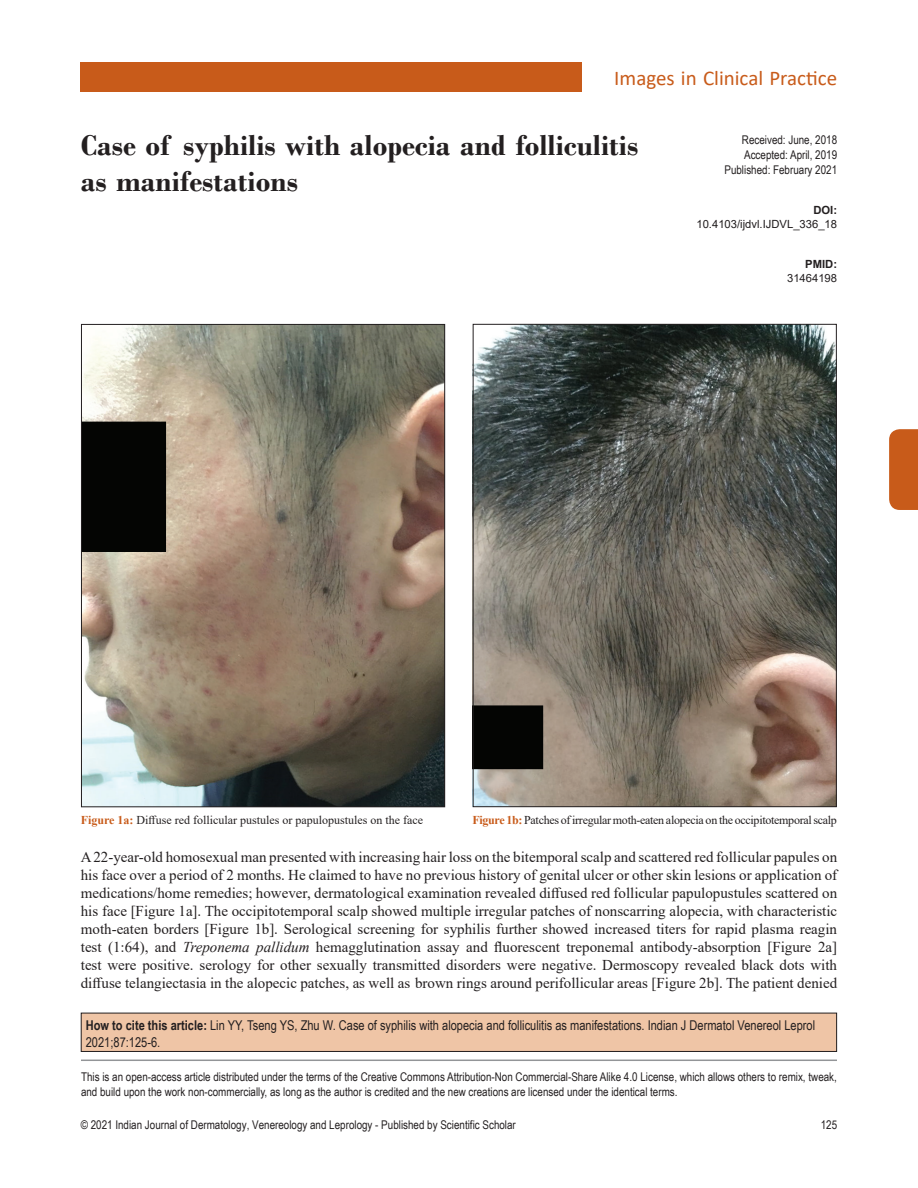
<style>
.page{position:relative;width:918px;height:1188px;background:#fff}
.page>*{position:absolute;margin:0;border:0;box-sizing:border-box;transform-origin:0 0}
.AT{font:700 30px/36px "Bodoni";color:#231f20}
.AH{font:21px "Calibri";color:#c85b1a}
.TX{font:15px/18px "Times New Roman";color:#231f20;text-align:justify}
.HTC{font:13.5px/16.5px "Arial Narrow";color:#231f20}
.CR{font:12px/15px "Arial Narrow";color:#231f20}
.RF_Verso{font:12px "Arial Narrow";color:#231f20}
.FGC{font:12px "Times New Roman";letter-spacing:-.025em;color:#231f20}
.FGC-2{font:12px "Times New Roman";color:#231f20}
.HIS{font:12px/15px "Arial Narrow";color:#231f20;text-align:right}
.Folio_Recto{font:12px "Arial Narrow";color:#231f20}
.DOI{font:11.25px/14.2px "Arial";color:#201c1d;text-align:right}
.DOI-2{font:11.25px/14.2px "Arial";color:#231f20;text-align:right}
.s1{font-weight:700;color:#231f20}
.s2{font-weight:700}
.s3{font-weight:700;color:#c85b1a}
.s4{font-style:italic}
</style>
<div class="page">
<div style="left:889px;top:429px;width:29px;height:81px;background:#c85b1a"></div>
<div style="left:81px;top:62px;width:501px;height:30px;background:#c85b1a"></div>
<img style="left:83px;top:326px;width:360px;height:479px">
<img style="left:475px;top:326px;width:360px;height:479px">
<div style="left:81px;top:1013px;width:756px;height:38px;background:#efc5a6"></div>
<div style="left:81px;top:1013px;width:756px;height:39px;border:1px solid #231f20"></div>
<hr style="left:81px;top:1060px;width:756px;height:1px;background:#939598">
<p class="AH" style="left:614px;top:63px;width:224px">Images in Clinical Practice</p>
<p class="AT" style="left:81px;top:127px;width:559px">Case of syphilis with alopecia and folliculitis as manifestations</p>
<p class="HIS" style="left:724px;top:132px;width:114px">Received: June, 2018<br>Accepted: April, 2019<br>Published: February 2021</p>
<p class="DOI" style="left:696px;top:203px;width:142px"><span class="s1">DOI:<br></span>10.4103/ijdvl.IJDVL_336_18</p>
<p class="DOI-2" style="left:787px;top:257px;width:52px"><span class="s2">PMID:<br></span>31464198</p>
<p class="FGC-2" style="left:81px;top:812px;width:344px"><span class="s3">Figure 1a:</span> Diffuse red follicular pustules or papulopustules on the face</p>
<p class="FGC" style="left:472px;top:812px;width:366px"><span class="s3">Figure 1b:</span> Patches of irregular moth‑eaten alopecia on the occipitotemporal scalp</p>
<p class="TX" style="left:81px;top:847px;width:758px">A22‑year‑old homosexual man presented with increasing hair loss on the bitemporal scalp and scattered red follicular papules on his face over a period of 2 months. He claimed to have no previous history of genital ulcer or other skin lesions or application of medications/home remedies; however, dermatological examination revealed diffused red follicular papulopustules scattered on his face [Figure 1a]. The occipitotemporal scalp showed multiple irregular patches of nonscarring alopecia, with characteristic moth‑eaten borders [Figure 1b]. Serological screening for syphilis further showed increased titers for rapid plasma reagin test (1:64), and <span class="s4">Treponema pallidum</span> hemagglutination assay and fluorescent treponemal antibody‑absorption [Figure 2a] test were positive. serology for other sexually transmitted disorders were negative. Dermoscopy revealed black dots with diffuse telangiectasia in the alopecic patches, as well as brown rings around perifollicular areas [Figure 2b]. The patient denied</p>
<p class="HTC" style="left:86px;top:1017px;width:731px"><span class="s2">How to cite this article:</span> Lin YY, Tseng YS, Zhu W. Case of syphilis with alopecia and folliculitis as manifestations. Indian J Dermatol Venereol Leprol<br>2021;87:125-6.</p>
<p class="CR" style="left:81px;top:1068px;width:757px">This is an open-access article distributed under the terms of the Creative Commons Attribution-Non Commercial-Share Alike 4.0 License, which allows others to remix, tweak, and build upon the work non-commercially, as long as the author is credited and the new creations are licensed under the identical terms.</p>
<p class="RF_Verso" style="left:81px;top:1116px;width:437px">© 2021 Indian Journal of Dermatology, Venereology and Leprology - Published by Scientific Scholar</p>
<p class="Folio_Recto" style="left:821px;top:1116px;width:18px">125</p>
</div>
